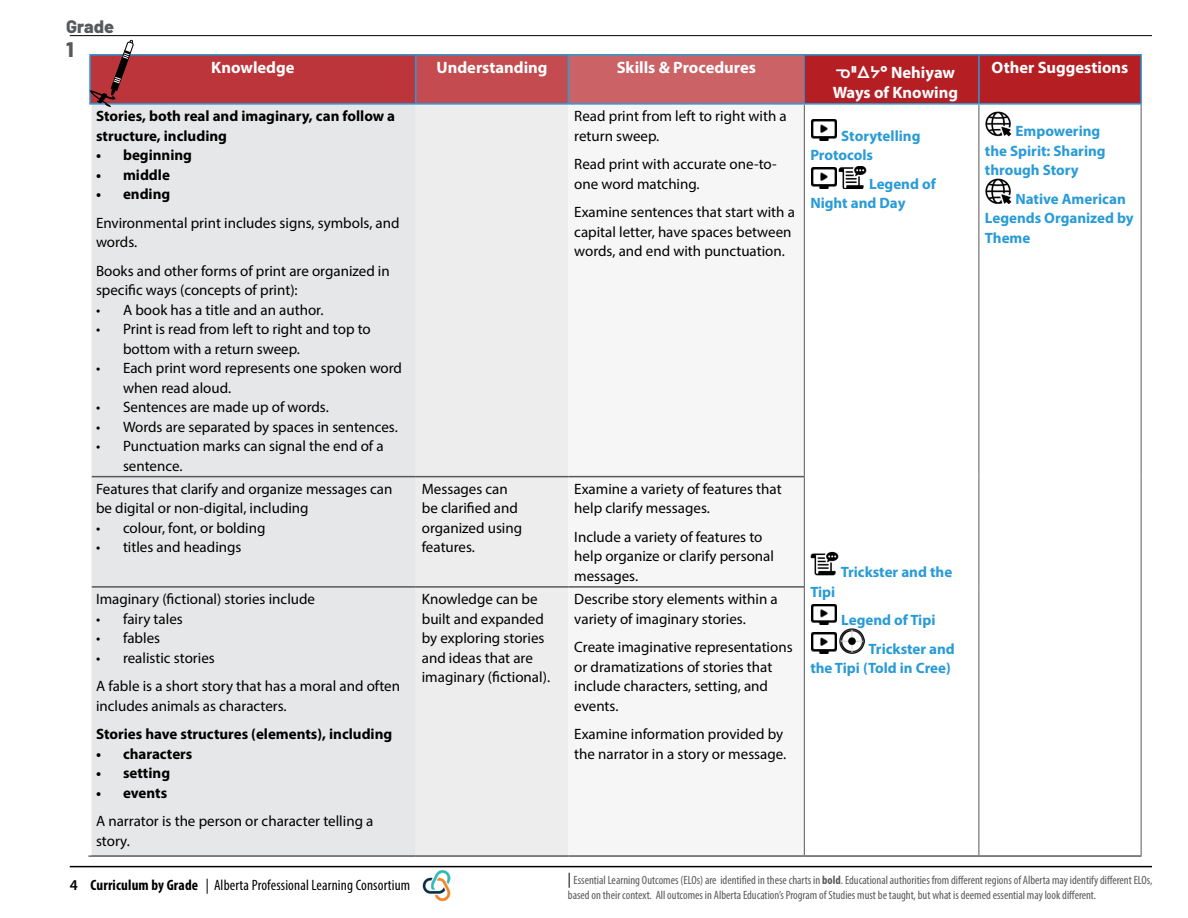
<style>
.page{position:relative;width:1188px;height:918px;background:#fff}
.page>*{position:absolute;margin:0;border:0;box-sizing:border-box;transform-origin:0 0}
.t1{font:800 21px "Barlow";color:#58595b}
.t2{font:800 18px "Barlow";color:#58595b}
.t3{font:700 16.5px/19.5px "Myriad Pro";color:#fff}
.t4{font:15px/19.5px "Myriad Pro";color:#000}
.t5{font:700 15px/19.5px "Myriad Pro";color:#289bd7}
.t6{font:700 15px/19.5px "Myriad Pro";color:#000}
.t7{font:condensed 15px "Myriad Pro";letter-spacing:.01em;color:#000}
.t8{font:condensed 12px/15px "Myriad Pro";color:#58595b}
.s1{font-family:"BC Sans"}
.s2{font-weight:600;font-stretch:normal}
.s3{font-weight:700}
.s4{font-size:15px;color:#000}
</style>
<div class="page">
<hr style="left:70px;top:866px;width:1082px;height:1px;background:#000">
<hr style="left:70px;top:35px;width:1082px;height:1px;background:#000">
<img style="left:418px;top:867px;width:37px;height:35px">
<div style="left:90px;top:55px;width:326px;height:49px;background:#bc353a"></div>
<div style="left:416px;top:55px;width:152px;height:49px;background:#c44c50"></div>
<div style="left:568px;top:55px;width:236px;height:49px;background:#cb6266"></div>
<div style="left:805px;top:56px;width:335px;height:47px;background:#b51f24"></div>
<div style="left:92px;top:105px;width:324px;height:750px;background:#e6e7e8"></div>
<div style="left:416px;top:105px;width:152px;height:750px;background:#ededee"></div>
<div style="left:568px;top:105px;width:236px;height:750px;background:#f6f6f6"></div>
<svg style="left:811px;top:105px;width:330px;height:750px"></svg>
<hr style="left:92px;top:476px;width:324px;height:1px;background:#58595b">
<hr style="left:416px;top:476px;width:152px;height:1px;background:#58595b">
<hr style="left:568px;top:476px;width:236px;height:1px;background:#58595b">
<hr style="left:92px;top:586px;width:324px;height:2px;background:#58595b">
<hr style="left:416px;top:586px;width:152px;height:2px;background:#58595b">
<hr style="left:568px;top:586px;width:236px;height:2px;background:#58595b">
<hr style="left:88px;top:855px;width:328px;height:2px;background:#58595b">
<hr style="left:416px;top:855px;width:152px;height:2px;background:#58595b">
<hr style="left:568px;top:855px;width:236px;height:2px;background:#58595b">
<hr style="left:804px;top:855px;width:175px;height:2px;background:#58595b">
<hr style="left:979px;top:855px;width:162px;height:2px;background:#58595b">
<svg style="left:91px;top:107px;width:1px;height:370px"></svg>
<svg style="left:91px;top:477px;width:1px;height:110px"></svg>
<svg style="left:91px;top:587px;width:1px;height:268px"></svg>
<hr style="left:979px;top:105px;width:1px;height:372px;background:#58595b">
<hr style="left:979px;top:477px;width:1px;height:110px;background:#58595b">
<hr style="left:979px;top:587px;width:1px;height:268px;background:#58595b">
<hr style="left:804px;top:105px;width:1px;height:372px;background:#58595b">
<hr style="left:804px;top:477px;width:1px;height:110px;background:#58595b">
<hr style="left:804px;top:587px;width:1px;height:268px;background:#58595b">
<hr style="left:804px;top:55px;width:1px;height:48px;background:#289bd7">
<hr style="left:89px;top:54px;width:327px;height:2px;background:#289bd7">
<hr style="left:89px;top:55px;width:2px;height:48px;background:#289bd7">
<hr style="left:416px;top:54px;width:152px;height:2px;background:#289bd7">
<hr style="left:415px;top:55px;width:2px;height:48px;background:#289bd7">
<hr style="left:568px;top:54px;width:236px;height:2px;background:#289bd7">
<hr style="left:568px;top:55px;width:1px;height:48px;background:#289bd7">
<hr style="left:804px;top:54px;width:175px;height:2px;background:#289bd7">
<hr style="left:979px;top:54px;width:163px;height:2px;background:#289bd7">
<hr style="left:978px;top:55px;width:2px;height:48px;background:#289bd7">
<hr style="left:89px;top:103px;width:327px;height:2px;background:#289bd7">
<hr style="left:416px;top:103px;width:152px;height:2px;background:#289bd7">
<hr style="left:568px;top:103px;width:236px;height:2px;background:#289bd7">
<hr style="left:804px;top:103px;width:175px;height:2px;background:#289bd7">
<hr style="left:979px;top:103px;width:163px;height:2px;background:#289bd7">
<hr style="left:1141px;top:105px;width:1px;height:372px;background:#58595b">
<hr style="left:1141px;top:477px;width:1px;height:110px;background:#58595b">
<hr style="left:1141px;top:587px;width:1px;height:268px;background:#58595b">
<hr style="left:1140px;top:55px;width:2px;height:48px;background:#289bd7">
<img style="left:812px;top:120px;width:25px;height:20px">
<img style="left:812px;top:168px;width:25px;height:20px">
<img style="left:838px;top:166px;width:28px;height:23px">
<img style="left:810px;top:549px;width:28px;height:28px">
<img style="left:812px;top:604px;width:25px;height:21px">
<img style="left:812px;top:633px;width:25px;height:20px">
<img style="left:840px;top:629px;width:25px;height:25px">
<img style="left:985px;top:111px;width:27px;height:25px">
<img style="left:985px;top:179px;width:27px;height:25px">
<svg style="left:90px;top:39px;width:45px;height:68px"></svg>
<p class="t2" style="left:66px;top:13px;width:49px">Grade</p>
<h1 class="t1" style="left:66px;top:34px;width:9px">1</h1>
<p class="t3" style="left:211px;top:57px;width:85px">Knowledge</p>
<p class="t3" style="left:437px;top:57px;width:113px">Understanding</p>
<p class="t3" style="left:617px;top:57px;width:141px">Skills &amp; Procedures</p>
<p class="t3" style="left:833px;top:63px;width:127px"><span class="s1">ᓀᐦᐃᔭᐤ</span> Nehiyaw<br>Ways of Knowing</p>
<p class="t3" style="left:992px;top:57px;width:138px">Other Suggestions</p>
<p class="t6" style="left:96px;top:106px;width:301px">Stories, both real and imaginary, can follow a structure, including</p>
<p class="t6" style="left:96px;top:145px;width:98px">• beginning</p>
<p class="t6" style="left:96px;top:164px;width:75px">• middle</p>
<p class="t6" style="left:96px;top:184px;width:76px">• ending</p>
<p class="t4" style="left:96px;top:213px;width:305px">Environmental print includes signs, symbols, and words.</p>
<p class="t4" style="left:96px;top:261px;width:295px">Books and other forms of print are organized in specific ways (concepts of print):</p>
<p class="t4" style="left:96px;top:300px;width:229px">• A book has a title and an author.</p>
<p class="t4" style="left:123px;top:319px;width:249px;text-indent:-27px">• Print is read from left to right and top to bottom with a return sweep.</p>
<p class="t4" style="left:123px;top:358px;width:281px;text-indent:-27px">• Each print word represents one spoken word when read aloud.</p>
<p class="t4" style="left:96px;top:397px;width:234px">• Sentences are made up of words.</p>
<p class="t4" style="left:96px;top:417px;width:303px">• Words are separated by spaces in sentences.</p>
<p class="t4" style="left:123px;top:436px;width:262px;text-indent:-27px">• Punctuation marks can signal the end of a sentence.</p>
<p class="t4" style="left:574px;top:106px;width:214px">Read print from left to right with a return sweep.</p>
<p class="t4" style="left:574px;top:154px;width:204px">Read print with accurate one-to&shy;one word matching.</p>
<p class="t4" style="left:574px;top:202px;width:222px">Examine sentences that start with a capital letter, have spaces between words, and end with punctuation.</p>
<p class="t5" style="left:985px;top:121px;width:122px;text-indent:31px">Empowering the Spirit: Sharing through Story</p>
<p class="t5" style="left:985px;top:189px;width:150px;text-indent:31px">Native American<br>Legends Organized by<br>Theme</p>
<p class="t5" style="left:810px;top:125px;width:112px;text-indent:31px">Storytelling<br>Protocols</p>
<p class="t5" style="left:810px;top:173px;width:127px;text-indent:59px">Legend of<br>Night and Day</p>
<p class="t4" style="left:96px;top:479px;width:298px">Features that clarify and organize messages can be digital or non-digital, including</p>
<p class="t4" style="left:96px;top:518px;width:171px">• colour, font, or bolding</p>
<p class="t4" style="left:96px;top:537px;width:147px">• titles and headings</p>
<p class="t4" style="left:96px;top:589px;width:221px">Imaginary (fictional) stories include</p>
<p class="t4" style="left:96px;top:609px;width:88px">• fairy tales</p>
<p class="t4" style="left:96px;top:628px;width:66px">• fables</p>
<p class="t4" style="left:96px;top:643px;width:306px;line-height:28.5px">• realistic stories<br>A fable is a short story that has a moral and often</p>
<p class="t4" style="left:96px;top:696px;width:192px">includes animals as characters.</p>
<p class="t6" style="left:96px;top:724px;width:298px">Stories have structures (elements), including</p>
<p class="t6" style="left:96px;top:743px;width:98px">• characters</p>
<p class="t6" style="left:96px;top:763px;width:76px">• setting</p>
<p class="t6" style="left:96px;top:782px;width:73px">• events</p>
<p class="t4" style="left:96px;top:811px;width:279px">A narrator is the person or character telling a story.</p>
<p class="t4" style="left:422px;top:479px;width:102px">Messages can be clarified and organized using features.</p>
<p class="t4" style="left:574px;top:479px;width:209px">Examine a variety of features that help clarify messages.</p>
<p class="t4" style="left:574px;top:527px;width:201px">Include a variety of features to help organize or clarify personal messages.</p>
<p class="t4" style="left:422px;top:589px;width:130px">Knowledge can be built and expanded by exploring stories and ideas that are imaginary (fictional).</p>
<p class="t4" style="left:574px;top:589px;width:205px">Describe story elements within a variety of imaginary stories.</p>
<p class="t4" style="left:574px;top:637px;width:220px">Create imaginative representations or dramatizations of stories that include characters, setting, and events.</p>
<p class="t4" style="left:574px;top:724px;width:213px">Examine information provided by the narrator in a story or message.</p>
<p class="t5" style="left:841px;top:562px;width:113px">Trickster and the</p>
<p class="t5" style="left:810px;top:581px;width:27px">Tipi</p>
<p class="t5" style="left:869px;top:605px;width:88px;line-height:28.5px;text-indent:-27px">Legend of Tipi<br>Trickster and</p>
<p class="t5" style="left:810px;top:658px;width:142px">the Tipi (Told in Cree)</p>
<p class="t7" style="left:70px;top:876px;width:342px"><span class="s2">4</span> <span class="s3">Curriculum by Grade</span> | Alberta Professional Learning Consortium</p>
<p class="t8" style="left:568px;top:872px;width:586px"><span class="s4">|</span> Essential Learning Outcomes (ELOs) are identified in these charts in <span class="s3">bold</span>. Educational authorities from different regions of Alberta may identify different ELOs, based on their context. All outcomes in Alberta Education’s Program of Studies must be taught, but what is deemed essential may look different.</p>
</div>
